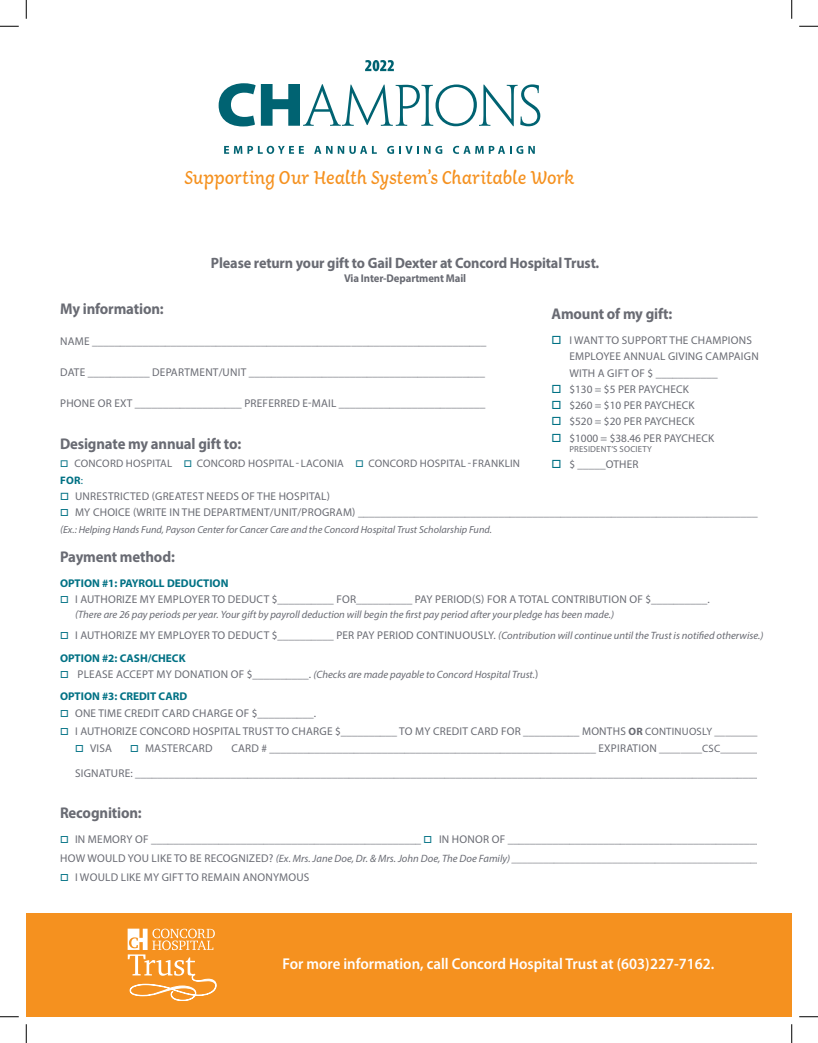
<style>
.page{position:relative;width:818px;height:1043px;background:#fff}
.page>*{position:absolute;margin:0;border:0;box-sizing:border-box;transform-origin:0 0}
.t1{font:30px "Aisha Arabic";color:#f5911f;scale:.95 1}
.t2{font:600 15.62px "Myriad Pro";color:#fff;scale:.95 1}
.t3{font:700 15.5px "Myriad Pro";letter-spacing:-.01em;color:#696b73;scale:.95 1}
.t4{font:700 15px "Myriad Pro";letter-spacing:-.01em;color:#696b73;scale:.95 1}
.t5{font:11.25px/16.2px "Myriad Pro";letter-spacing:.02em;color:#696b73}
.t6{font:700 11.25px "Myriad Pro";color:#007184}
.t7{font:11.25px "Myriad Pro";color:#696b73}
.t8{font:700 11.25px "Myriad Pro";letter-spacing:-.01em;color:#696b73;scale:.95 1}
.t9{font:10.88px/16.2px "Myriad Pro";letter-spacing:.02em;color:#696b73}
.t10{font:italic 10.62px "Myriad Pro";color:#696b73}
.t11{font:italic 10.25px "Myriad Pro";color:#696b73}
.t12{font:8.75px "Myriad Pro";letter-spacing:.02em;color:#696b73}
.s1{color:#007184}
.s2{font-weight:700;color:#007184}
.s3{font-style:italic;font-size:10.62px}
.s4{font-style:normal;font-size:11.25px}
.s5{font-weight:700;font-size:10.75px}
.s6{font-size:10.75px}
</style>
<div class="page">
<div style="left:27px;top:912px;width:764px;height:104px;background:#f5911f"></div>
<svg style="left:128px;top:928px;width:88px;height:72px"></svg>
<svg style="left:218px;top:83px;width:322px;height:43px"></svg>
<svg style="left:224px;top:146px;width:80px;height:8px"></svg>
<svg style="left:314px;top:146px;width:18px;height:8px"></svg>
<svg style="left:338px;top:146px;width:39px;height:8px"></svg>
<svg style="left:387px;top:146px;width:55px;height:8px"></svg>
<svg style="left:453px;top:146px;width:82px;height:8px"></svg>
<svg style="left:365px;top:60px;width:29px;height:11px"></svg>
<svg style="left:0;top:25px;width:19px;height:2px"></svg>
<svg style="left:799px;top:25px;width:19px;height:2px"></svg>
<svg style="left:0;top:1016px;width:19px;height:1px"></svg>
<svg style="left:799px;top:1016px;width:19px;height:1px"></svg>
<svg style="left:25px;top:0;width:2px;height:19px"></svg>
<svg style="left:25px;top:1024px;width:2px;height:18px"></svg>
<svg style="left:791px;top:0;width:1px;height:19px"></svg>
<svg style="left:791px;top:1024px;width:1px;height:18px"></svg>
<h1 class="t1" style="left:184px;top:156px;width:412px">Supporting Our Health System’s Charitable Work</h1>
<h3 class="t4" style="left:211px;top:253px;width:410px">Please return your gift to Gail Dexter at Concord Hospital Trust.</h3>
<p class="t8" style="left:344px;top:271px;width:130px">Via Inter-Department Mail</p>
<h3 class="t3" style="left:551px;top:304px;width:129px">Amount of my gift:</h3>
<p class="t5" style="left:569px;top:332px;width:191px;text-indent:-18px"><span class="s1">□</span> I WANT TO SUPPORT THE CHAMPIONS<br>EMPLOYEE ANNUAL GIVING CAMPAIGN<br>WITH A GIFT OF $ ___________</p>
<p class="t5" style="left:551px;top:381px;width:139px"><span class="s1">□</span> $130 = $5 PER PAYCHECK</p>
<p class="t5" style="left:551px;top:397px;width:145px"><span class="s1">□</span> $260 = $10 PER PAYCHECK</p>
<p class="t5" style="left:551px;top:413px;width:145px"><span class="s1">□</span> $520 = $20 PER PAYCHECK</p>
<p class="t7" style="left:551px;top:431px;width:164px"><span class="s1">□</span> $1000 = $38.46 PER PAYCHECK</p>
<p class="t12" style="left:569px;top:443px;width:84px">PRESIDENT’S SOCIETY</p>
<p class="t5" style="left:551px;top:456px;width:89px"><span class="s1">□</span> $ _____OTHER</p>
<h3 class="t3" style="left:60px;top:299px;width:111px">My information:</h3>
<p class="t5" style="left:60px;top:333px;width:428px">NAME ______________________________________________________________________</p>
<p class="t5" style="left:60px;top:364px;width:426px">DATE ___________ DEPARTMENT/UNIT __________________________________________</p>
<p class="t5" style="left:60px;top:395px;width:426px">PHONE OR EXT ___________________ PREFERRED E-MAIL __________________________</p>
<h3 class="t3" style="left:60px;top:433px;width:192px">Designate my annual gift to:</h3>
<p class="t9" style="left:60px;top:455px;width:461px"><span class="s1">□</span> CONCORD HOSPITAL <span class="s1">□</span> CONCORD HOSPITAL - LACONIA <span class="s1">□</span> CONCORD HOSPITAL - FRANKLIN<br><span class="s2">FOR</span><span class="s1">:</span></p>
<p class="t5" style="left:60px;top:488px;width:271px"><span class="s1">□</span> UNRESTRICTED (GREATEST NEEDS OF THE HOSPITAL)</p>
<p class="t5" style="left:60px;top:504px;width:699px"><span class="s1">□</span> MY CHOICE (WRITE IN THE DEPARTMENT/UNIT/PROGRAM) _______________________________________________________________________</p>
<p class="t11" style="left:60px;top:523px;width:433px">(Ex.: Helping Hands Fund, Payson Center for Cancer Care and the Concord Hospital Trust Scholarship Fund.</p>
<h3 class="t3" style="left:60px;top:546px;width:122px">Payment method:</h3>
<p class="t6" style="left:60px;top:575px;width:170px">OPTION #1: PAYROLL DEDUCTION</p>
<p class="t5" style="left:60px;top:591px;width:651px"><span class="s1">□</span> I AUTHORIZE MY EMPLOYER TO DEDUCT $__________ FOR__________ PAY PERIOD(S) FOR A TOTAL CONTRIBUTION OF $__________.</p>
<p class="t10" style="left:75px;top:608px;width:540px">(There are 26 pay periods per year. Your gift by payroll deduction will begin the first pay period after your pledge has been made.)</p>
<p class="t5" style="left:60px;top:624px;width:704px;line-height:22.5px"><span class="s1">□</span> I AUTHORIZE MY EMPLOYER TO DEDUCT $__________ PER PAY PERIOD CONTINUOUSLY. <span class="s3">(Contribution will continue until the Trust is notified otherwise.)<br></span><span class="s2">OPTION #2: CASH/CHECK</span></p>
<p class="t10" style="left:60px;top:668px;width:480px"><span class="s1">□</span> <span class="s4">PLEASE ACCEPT MY DONATION OF $__________.</span> (Checks are made payable to Concord Hospital Trust.<span class="s4">)</span></p>
<p class="t6" style="left:60px;top:689px;width:129px">OPTION #3: CREDIT CARD</p>
<p class="t5" style="left:60px;top:704px;width:258px"><span class="s1">□</span> ONE TIME CREDIT CARD CHARGE OF $__________.</p>
<p class="t5" style="left:60px;top:723px;width:699px"><span class="s1">□</span> I AUTHORIZE CONCORD HOSPITAL TRUST TO CHARGE $__________ TO MY CREDIT CARD FOR __________ MONTHS <span class="s5">OR</span> <span class="s6">CONTINUOSLY ________</span></p>
<p class="t5" style="left:75px;top:739px;width:39px"><span class="s1">□</span> VISA</p>
<p class="t5" style="left:130px;top:739px;width:84px"><span class="s1">□</span> MASTERCARD</p>
<p class="t5" style="left:231px;top:739px;width:533px">CARD # __________________________________________________________ EXPIRATION <span class="s6">________CSC________</span></p>
<p class="t5" style="left:75px;top:764px;width:692px">SIGNATURE: ________________________________________________________________________________________________________________</p>
<h3 class="t3" style="left:60px;top:802px;width:88px">Recognition:</h3>
<p class="t5" style="left:60px;top:831px;width:708px"><span class="s1">□</span> IN MEMORY OF ________________________________________________ <span class="s1">□</span> IN HONOR OF ______________________________________________</p>
<p class="t10" style="left:60px;top:851px;width:708px"><span class="s4">HOW WOULD YOU LIKE TO BE RECOGNIZED?</span> (Ex. Mrs. Jane Doe, Dr. &amp; Mrs. John Doe, The Doe Family) ________________________________________________</p>
<p class="t5" style="left:60px;top:868px;width:251px"><span class="s1">□</span> I WOULD LIKE MY GIFT TO REMAIN ANONYMOUS</p>
<h2 class="t2" style="left:282px;top:954px;width:456px">For more information, call Concord Hospital Trust at (603) 227-7162.</h2>
</div>
